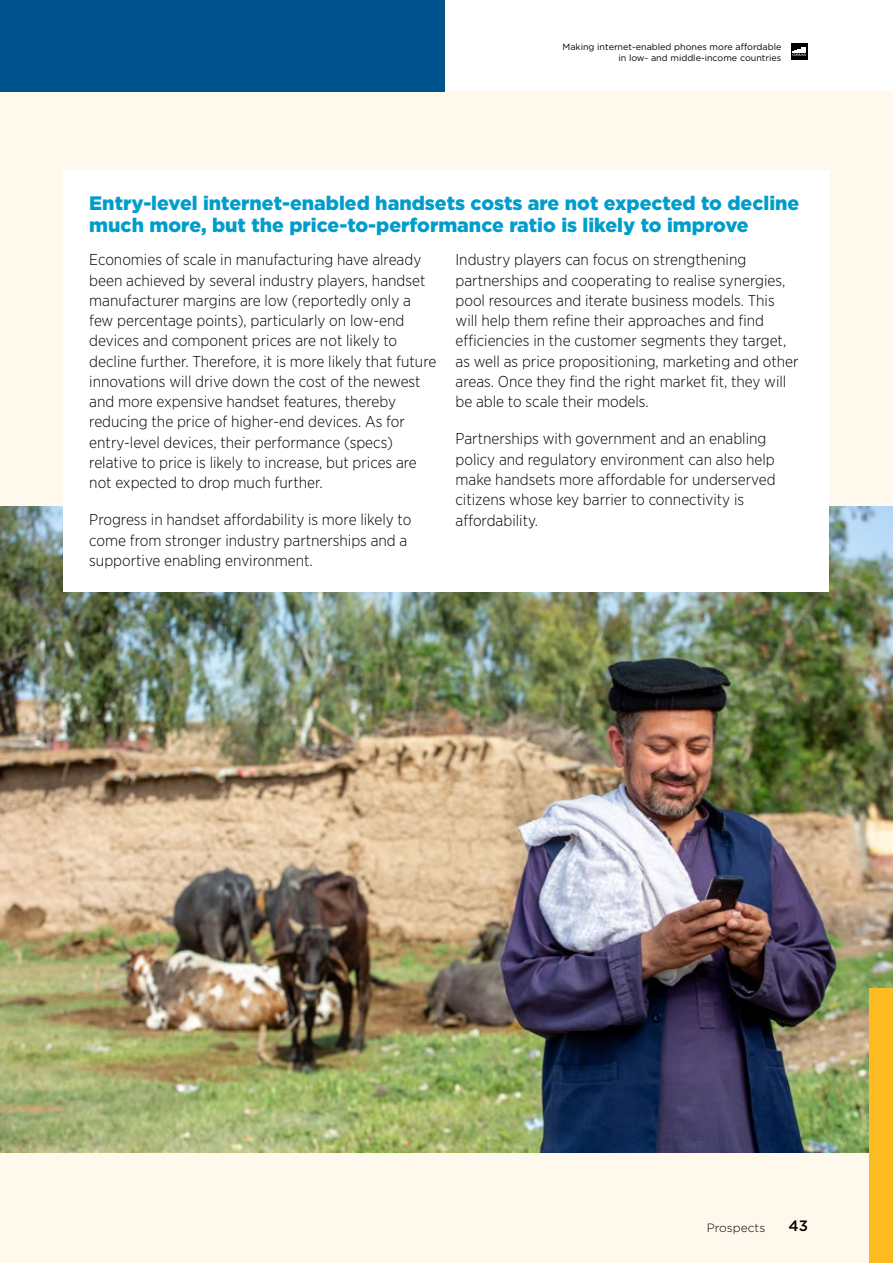
<style>
.page{position:relative;width:893px;height:1263px;background:#fff}
.page>*{position:absolute;margin:0;border:0;box-sizing:border-box;transform-origin:0 0}
.t1{font:900 19.5px/22.5px "Gotham Pro";color:#009dcc}
.t2{font:300 15.75px/20.2px "Gotham Narrow";color:#000}
.t3{font:500 15px "Gotham";color:#000}
.t4{font:300 12px "Gotham";color:#000}
.t5{font:9px/10.5px "Gotham";color:#000;text-align:right}
</style>
<div class="page">
<div style="left:0;top:92px;width:893px;height:1171px;background:#fff9ed"></div>
<img style="left:0;top:507px;width:893px;height:645px">
<div style="left:64px;top:170px;width:765px;height:422px;background:#fff"></div>
<div style="left:0;top:0;width:444px;height:92px;background:#00528d"></div>
<div style="left:869px;top:989px;width:24px;height:274px;background:#fbbb21"></div>
<div style="left:791px;top:43px;width:17px;height:17px;background:#000"></div>
<svg style="left:792px;top:47px;width:15px;height:9px"></svg>
<p class="t5" style="left:562px;top:42px;width:220px">Making internet-enabled phones more affordable in low- and middle-income countries</p>
<p class="t1" style="left:89px;top:191px;width:711px">Entry-level internet-enabled handsets costs are not expected to decline much more, but the price-to-performance ratio is likely to improve</p>
<p class="t2" style="left:89px;top:249px;width:349px">Economies of scale in manufacturing have already been achieved by several industry players, handset manufacturer margins are low (reportedly only a few percentage points), particularly on low-end devices and component prices are not likely to decline further. Therefore, it is more likely that future innovations will drive down the cost of the newest and more expensive handset features, thereby reducing the price of higher-end devices. As for entry-level devices, their performance (specs) relative to price is likely to increase, but prices are not expected to drop much further.</p>
<p class="t2" style="left:89px;top:509px;width:324px">Progress in handset affordability is more likely to come from stronger industry partnerships and a supportive enabling environment.</p>
<p class="t2" style="left:455px;top:249px;width:345px">Industry players can focus on strengthening partnerships and cooperating to realise synergies, pool resources and iterate business models. This will help them refine their approaches and find efficiencies in the customer segments they target, as well as price propositioning, marketing and other areas. Once they find the right market fit, they will be able to scale their models.</p>
<p class="t2" style="left:455px;top:428px;width:322px">Partnerships with government and an enabling policy and regulatory environment can also help make handsets more affordable for underserved citizens whose key barrier to connectivity is affordability.</p>
<p class="t4" style="left:707px;top:1220px;width:60px">Prospects</p>
<p class="t3" style="left:788px;top:1216px;width:21px">43</p>
</div>
